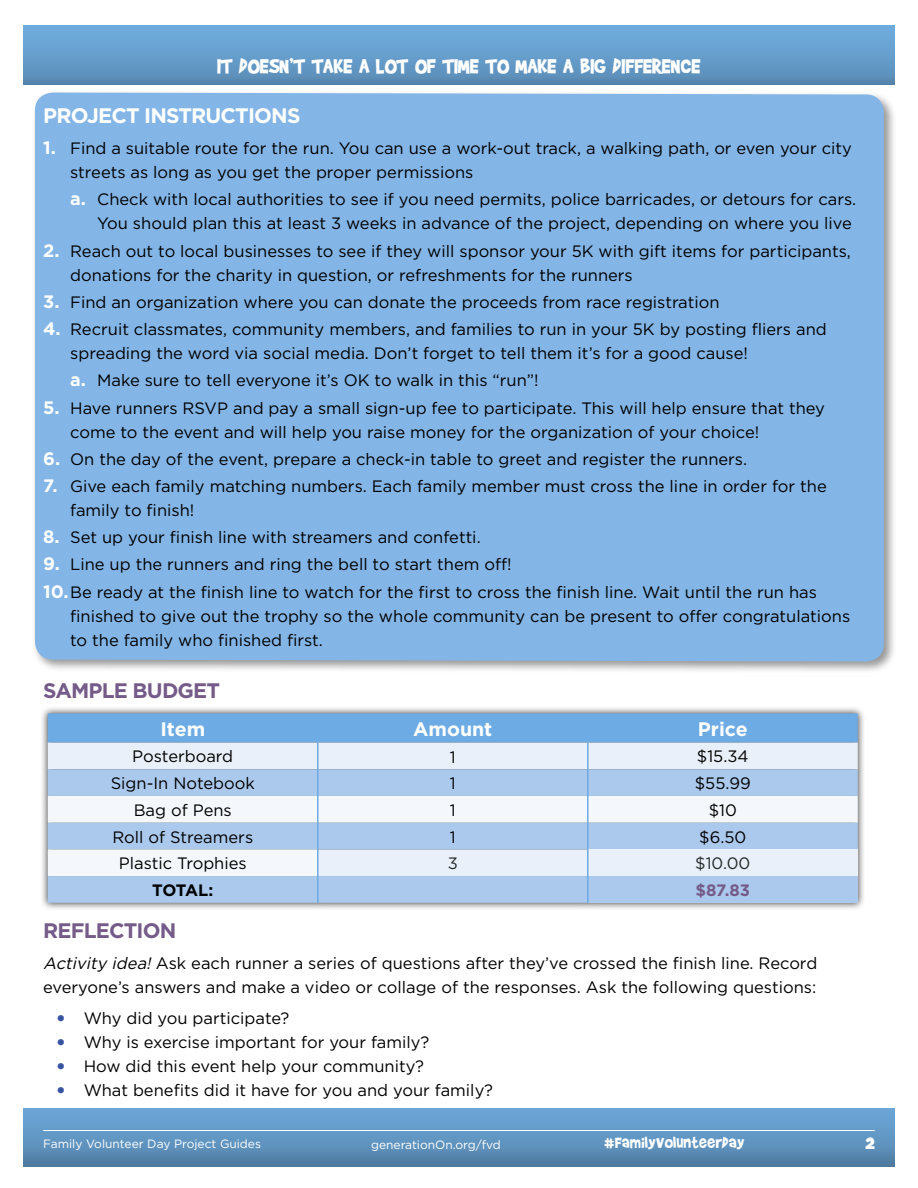
<style>
.page{position:relative;width:918px;height:1188px;background:#fff}
.page>*{position:absolute;margin:0;border:0;box-sizing:border-box;transform-origin:0 0}
.t1{font:24px "Brady Bunch Remastered";color:#fff}
.t2{font:700 21px "Gotham";letter-spacing:-.04em;color:#755b89}
.t3{font:700 21px "Gotham";letter-spacing:-.04em;color:#fff}
.t4{font:700 19.5px "Gotham";color:#fff}
.t5{font:18px "Brady Bunch Remastered";letter-spacing:.02em;color:#fff}
.t6{font:16.5px/24px "Gotham";color:#000}
.t7{font:16.5px "Gotham";color:#252829}
.t8{font:700 16.5px "Gotham";letter-spacing:-.03em;color:#000}
.t9{font:700 16.5px "Gotham";color:#755b89}
.t10{font:15px "Gotham";color:#fff}
.t11{font:12px "Gotham";color:#fff}
.s1{font-weight:700;font-size:18px;color:#fff}
.s2{font-style:italic}
.s3{font-weight:900;color:#3953a4}
</style>
<div class="page">
<img style="left:23px;top:26px;width:872px;height:58px">
<img style="left:23px;top:1108px;width:872px;height:58px">
<div style="left:31px;top:89px;width:866px;height:586px;background:#000;opacity:.41"></div>
<div style="left:35px;top:93px;width:849px;height:569px;background:#83b5e7"></div>
<div style="left:40px;top:705px;width:825px;height:206px;background:#000;opacity:.75"></div>
<div style="left:48px;top:713px;width:810px;height:30px;background:#6dabe4"></div>
<div style="left:48px;top:743px;width:810px;height:26px;background:#e9f0f9"></div>
<div style="left:48px;top:769px;width:810px;height:134px;background:#abc9ed"></div>
<svg style="left:48px;top:796px;width:810px;height:80px"></svg>
<div style="left:588px;top:849px;width:270px;height:27px;background:#e9f0f9"></div>
<div style="left:588px;top:876px;width:270px;height:27px;background:#abc9ed"></div>
<hr style="left:317px;top:743px;width:2px;height:26px;background:#6dabe4">
<hr style="left:587px;top:743px;width:2px;height:26px;background:#6dabe4">
<hr style="left:317px;top:769px;width:2px;height:27px;background:#6dabe4">
<hr style="left:587px;top:769px;width:2px;height:27px;background:#6dabe4">
<hr style="left:317px;top:796px;width:2px;height:27px;background:#6dabe4">
<hr style="left:587px;top:796px;width:2px;height:27px;background:#6dabe4">
<hr style="left:317px;top:823px;width:2px;height:26px;background:#6dabe4">
<hr style="left:587px;top:823px;width:2px;height:26px;background:#6dabe4">
<hr style="left:317px;top:849px;width:2px;height:27px;background:#6dabe4">
<hr style="left:587px;top:849px;width:2px;height:27px;background:#6dabe4">
<hr style="left:317px;top:876px;width:2px;height:27px;background:#6dabe4">
<hr style="left:587px;top:876px;width:2px;height:27px;background:#6dabe4">
<hr style="left:43px;top:1130px;width:832px;height:1px;background:#fff">
<h1 class="t1" style="left:217px;top:54px;width:485px">IT DOESN’T TAKE A LOT OF TIME TO MAKE A BIG DIFFERENCE</h1>
<p class="t3" style="left:43px;top:102px;width:259px">PROJECT INSTRUCTIONS</p>
<p class="t6" style="left:70px;top:136px;width:783px;text-indent:-27px"><span class="s1">1.</span> Find a suitable route for the run. You can use a work-out track, a walking path, or even your city streets as long as you get the proper permissions</p>
<p class="t6" style="left:70px;top:187px;width:788px;text-align:right"><span class="s1">a.</span> Check with local authorities to see if you need permits, police barricades, or detours for cars.<br>You should plan this at least 3 weeks in advance of the project, depending on where you live</p>
<p class="t6" style="left:70px;top:238px;width:782px;text-indent:-27px"><span class="s1">2.</span> Reach out to local businesses to see if they will sponsor your 5K with gift items for participants, donations for the charity in question, or refreshments for the runners</p>
<p class="t6" style="left:43px;top:290px;width:678px"><span class="s1">3.</span> Find an organization where you can donate the proceeds from race registration</p>
<p class="t6" style="left:70px;top:317px;width:758px;text-indent:-27px"><span class="s1">4.</span> Recruit classmates, community members, and families to run in your 5K by posting fliers and spreading the word via social media. Don’t forget to tell them it’s for a good cause!</p>
<p class="t6" style="left:70px;top:368px;width:470px"><span class="s1">a.</span> Make sure to tell everyone it’s OK to walk in this “run”!</p>
<p class="t6" style="left:70px;top:395px;width:756px;text-indent:-27px"><span class="s1">5.</span> Have runners RSVP and pay a small sign-up fee to participate. This will help ensure that they come to the event and will help you raise money for the organization of your choice!</p>
<p class="t6" style="left:43px;top:447px;width:706px"><span class="s1">6.</span> On the day of the event, prepare a check-in table to greet and register the runners.</p>
<p class="t6" style="left:70px;top:474px;width:758px;text-indent:-27px"><span class="s1">7.</span> Give each family matching numbers. Each family member must cross the line in order for the family to finish!</p>
<p class="t6" style="left:43px;top:525px;width:439px"><span class="s1">8.</span> Set up your finish line with streamers and confetti.</p>
<p class="t6" style="left:43px;top:551px;width:775px;line-height:27.3px"><span class="s1">9.</span> Line up the runners and ring the bell to start them off!<br><span class="s1">10.</span>Be ready at the finish line to watch for the first to cross the finish line. Wait until the run has</p>
<p class="t6" style="left:70px;top:604px;width:782px">finished to give out the trophy so the whole community can be present to offer congratulations to the family who finished first.</p>
<p class="t2" style="left:43px;top:677px;width:178px">SAMPLE BUDGET</p>
<p class="t4" style="left:160px;top:716px;width:46px">Item</p>
<p class="t4" style="left:413px;top:716px;width:81px">Amount</p>
<p class="t4" style="left:698px;top:716px;width:51px">Price</p>
<p class="t6" style="left:132px;top:744px;width:102px">Posterboard</p>
<p class="t6" style="left:450px;top:744px;width:7px">1</p>
<p class="t6" style="left:697px;top:744px;width:53px">$15.34</p>
<p class="t6" style="left:111px;top:771px;width:146px">Sign-In Notebook</p>
<p class="t6" style="left:450px;top:771px;width:7px">1</p>
<p class="t6" style="left:695px;top:771px;width:58px">$55.99</p>
<p class="t6" style="left:134px;top:798px;width:100px">Bag of Pens</p>
<p class="t6" style="left:450px;top:798px;width:7px">1</p>
<p class="t6" style="left:709px;top:798px;width:30px">$10</p>
<p class="t6" style="left:112px;top:824px;width:142px">Roll of Streamers</p>
<p class="t6" style="left:450px;top:824px;width:7px">1</p>
<p class="t6" style="left:699px;top:824px;width:49px">$6.50</p>
<p class="t6" style="left:119px;top:851px;width:129px">Plastic Trophies</p>
<p class="t7" style="left:448px;top:853px;width:12px">3</p>
<p class="t7" style="left:695px;top:853px;width:57px">$10.00</p>
<p class="t8" style="left:152px;top:879px;width:63px">TOTAL:</p>
<p class="t9" style="left:695px;top:879px;width:56px">$87.83</p>
<p class="t2" style="left:43px;top:917px;width:135px">REFLECTION</p>
<p class="t6" style="left:43px;top:951px;width:776px"><span class="s2">Activity idea!</span>Ask each runner a series of questions after they’ve crossed the finish line. Record everyone’s answers and make a video or collage of the responses. Ask the following questions:</p>
<p class="t6" style="left:57px;top:1006px;width:234px"><span class="s3">•</span> Why did you participate?</p>
<p class="t6" style="left:57px;top:1030px;width:374px"><span class="s3">•</span> Why is exercise important for your family?</p>
<p class="t6" style="left:57px;top:1054px;width:369px"><span class="s3">•</span> How did this event help your community?</p>
<p class="t6" style="left:57px;top:1078px;width:438px"><span class="s3">•</span> What benefits did it have for you and your family?</p>
<p class="t11" style="left:43px;top:1136px;width:219px">Family Volunteer Day Project Guides</p>
<p class="t11" style="left:371px;top:1137px;width:131px">generationOn.org/fvd</p>
<p class="t5" style="left:605px;top:1133px;width:141px">#FamilyVolunteerDay</p>
<p class="t10" style="left:866px;top:1133px;width:10px">2</p>
</div>
